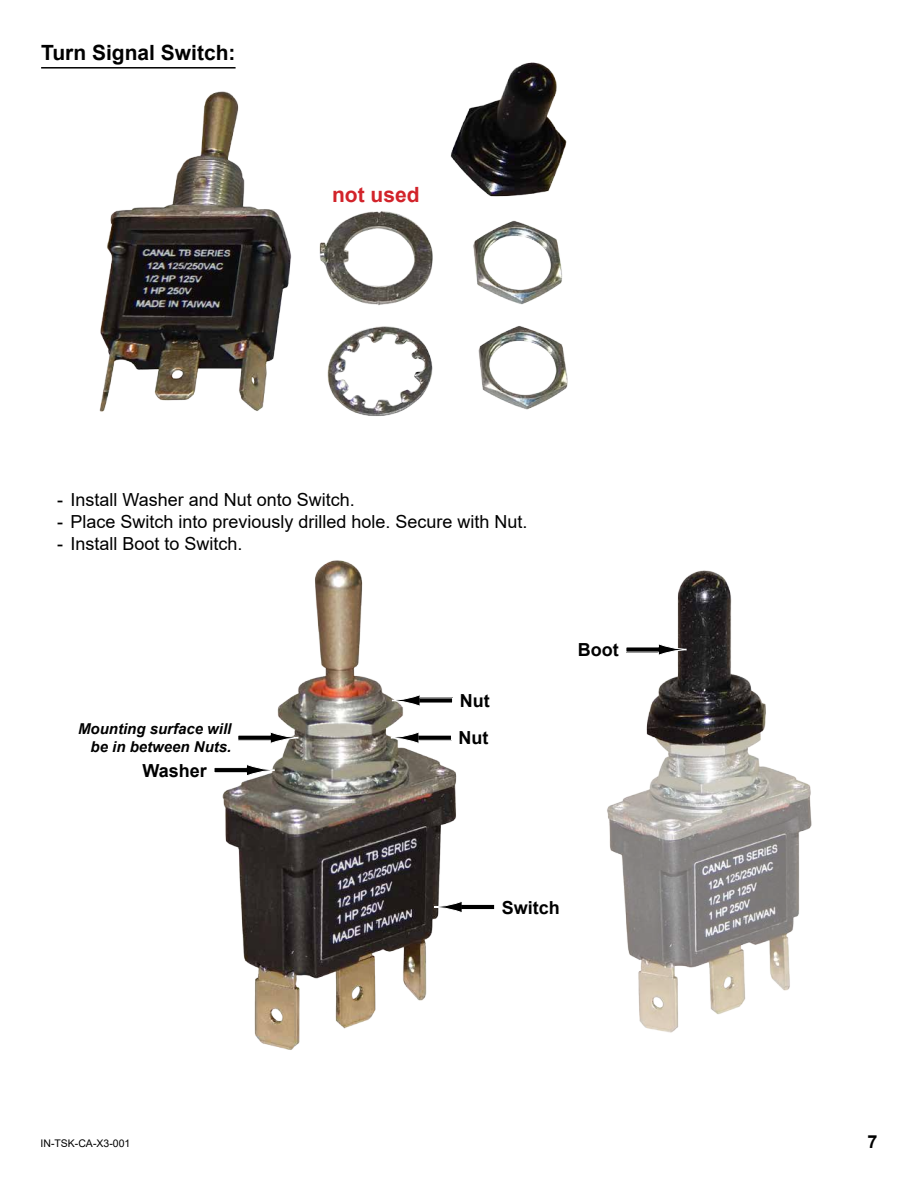
<style>
.page{position:relative;width:918px;height:1188px;background:#fff}
.page>*{position:absolute;margin:0;border:0;box-sizing:border-box;transform-origin:0 0}
.t1{font:700 21px "Arial";color:#000}
.t2{font:700 21px "Arial";color:#d2232a}
.t3{font:18px "Arial";color:#000}
.t4{font:700 18px "Arial";color:#000}
.t5{font:italic 700 15px/18px "Arial";color:#000;text-align:right}
.t6{font:10.5px "Arial";color:#000}
</style>
<div class="page">
<img style="left:99px;top:91px;width:469px;height:325px">
<img style="left:607px;top:570px;width:205px;height:463px">
<svg style="left:607px;top:640px;width:14px;height:19px"></svg>
<div style="left:626px;top:647px;width:33px;height:5px;background:#000"></div>
<svg style="left:658px;top:643px;width:29px;height:13px"></svg>
<img style="left:447px;top:62px;width:121px;height:140px">
<div style="left:311px;top:55px;width:122px;height:144px;background:#fff"></div>
<svg style="left:331px;top:199px;width:89px;height:6px"></svg>
<hr style="left:41px;top:67px;width:195px;height:2px;background:#000">
<img style="left:222px;top:560px;width:235px;height:490px">
<div style="left:462px;top:904px;width:33px;height:6px;background:#000"></div>
<div style="left:461px;top:904px;width:34px;height:6px;border:1px solid #fff"></div>
<svg style="left:434px;top:900px;width:29px;height:14px"></svg>
<div style="left:420px;top:698px;width:33px;height:5px;background:#000"></div>
<svg style="left:392px;top:694px;width:29px;height:13px"></svg>
<div style="left:419px;top:735px;width:32px;height:5px;background:#000"></div>
<div style="left:418px;top:735px;width:34px;height:6px;border:1px solid #fff"></div>
<svg style="left:391px;top:731px;width:29px;height:13px"></svg>
<div style="left:214px;top:768px;width:33px;height:5px;background:#000"></div>
<div style="left:214px;top:767px;width:33px;height:6px;border:1px solid #fff"></div>
<svg style="left:246px;top:764px;width:29px;height:13px"></svg>
<svg style="left:214px;top:706px;width:21px;height:77px"></svg>
<div style="left:238px;top:735px;width:33px;height:5px;background:#000"></div>
<div style="left:237px;top:735px;width:34px;height:6px;border:1px solid #fff"></div>
<svg style="left:270px;top:731px;width:29px;height:13px"></svg>
<p class="t1" style="left:41px;top:38px;width:196px">Turn Signal Switch:</p>
<p class="t2" style="left:332px;top:180px;width:89px">not used</p>
<p class="t3" style="left:57px;top:488px;width:299px">- Install Washer and Nut onto Switch.</p>
<p class="t3" style="left:57px;top:509px;width:472px">- Place Switch into previously drilled hole. Secure with Nut.</p>
<p class="t3" style="left:57px;top:531px;width:187px">- Install Boot to Switch.</p>
<p class="t5" style="left:78px;top:720px;width:155px">Mounting surface will be in between Nuts.</p>
<p class="t4" style="left:143px;top:758px;width:66px">Washer</p>
<p class="t4" style="left:460px;top:688px;width:31px">Nut</p>
<p class="t4" style="left:459px;top:725px;width:31px">Nut</p>
<p class="t4" style="left:578px;top:637px;width:42px">Boot</p>
<p class="t4" style="left:502px;top:895px;width:60px">Switch</p>
<p class="t6" style="left:40px;top:1136px;width:91px">IN-TSK-CA-X3-001</p>
<p class="t4" style="left:867px;top:1128px;width:12px">7</p>
</div>
